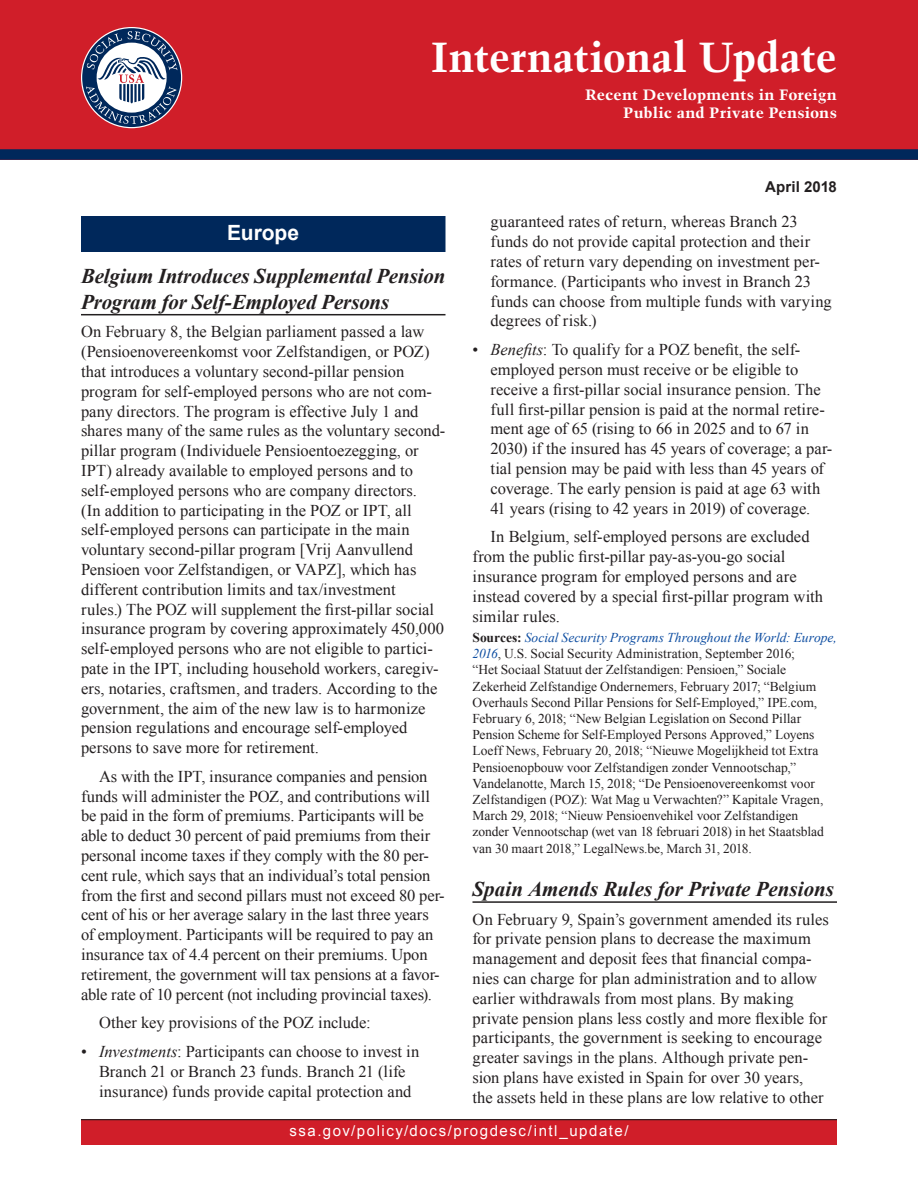
<style>
.page{position:relative;width:918px;height:1188px;background:#fff}
.page>*{position:absolute;margin:0;border:0;box-sizing:border-box;transform-origin:0 0}
.t1{font:700 42px "Trump Mediaeval";color:#fff}
.Heading2{font:italic 700 21px/25.2px "Times New Roman";letter-spacing:-.005em;color:#231f20}
.Heading1__Section{font:700 21px "Arial";color:#fff}
.ParaFirst{font:16.5px/19.8px "Times New Roman";color:#231f20}
.Para{font:16.5px/19.8px "Times New Roman";letter-spacing:-.005em;color:#231f20}
.t2{font:700 15px/18px "Trump Mediaeval";letter-spacing:.005em;color:#fff;text-align:right;scale:1.1 1}
.Front_Page_URL{font:15px "Arial";letter-spacing:.105em;color:#fff}
.t3{font:700 15px "Arial";letter-spacing:.01em;color:#231f20}
.Source{font:13.5px/16.2px "Times New Roman";letter-spacing:-.005em;color:#231f20}
.s1{font-style:italic}
.s2{font-weight:700}
.s3{font-style:italic;color:#0d4da1}
</style>
<div class="page">
<div style="left:0;top:0;width:918px;height:160px;background:#d01e29"></div>
<div style="left:0;top:149px;width:918px;height:11px;background:#00285b"></div>
<div style="left:81px;top:1119px;width:756px;height:26px;background:#d01e29"></div>
<hr style="left:81px;top:1119px;width:756px;height:1px;background:#231f20">
<div style="left:82px;top:28px;width:99px;height:99px;background:#00285b;border-radius:50%"></div>
<svg style="left:86px;top:31px;width:91px;height:93px"></svg>
<div style="left:81px;top:216px;width:365px;height:36px;background:#00285b"></div>
<hr style="left:81px;top:314px;width:365px;height:1px;background:#231f20">
<hr style="left:472px;top:901px;width:365px;height:2px;background:#231f20">
<h1 class="t1" style="left:431px;top:31px;width:407px">International Update</h1>
<p class="t2" style="left:585px;top:86px;width:231px">Recent Developments in Foreign<br>Public and Private Pensions</p>
<p class="Heading1__Section" style="left:227px;top:219px;width:74px">Europe</p>
<p class="Heading2" style="left:81px;top:263px;width:366px">Belgium Introduces Supplemental Pension<br>Program for Self-Employed Persons</p>
<p class="ParaFirst" style="left:81px;top:322px;width:366px">On February 8, the Belgian parliament passed a law (Pensioenovereenkomst voor Zelfstandigen, or POZ) that introduces a voluntary second-pillar pension program for self-employed persons who are not com&shy;pany directors. The program is effective July 1 and shares many of the same rules as the voluntary second&shy;pillar program (Individuele Pensioentoezegging, or IPT) already available to employed persons and to self-employed persons who are company directors.<br>(In addition to participating in the POZ or IPT, all self-employed persons can participate in the main voluntary second-pillar program [Vrij Aanvullend Pensioen voor Zelfstandigen, or VAPZ], which has different contribution limits and tax/investment<br>rules.) The POZ will supplement the first-pillar social insurance program by covering approximately 450,000 self-employed persons who are not eligible to partici&shy;pate in the IPT, including household workers, caregiv&shy;ers, notaries, craftsmen, and traders. According to the government, the aim of the new law is to harmonize pension regulations and encourage self-employed persons to save more for retirement.</p>
<p class="Para" style="left:81px;top:766px;width:365px;text-indent:18px">As with the IPT, insurance companies and pension funds will administer the POZ, and contributions will be paid in the form of premiums. Participants will be able to deduct 30 percent of paid premiums from their personal income taxes if they comply with the 80 per&shy;cent rule, which says that an individual’s total pension from the first and second pillars must not exceed 80 per&shy;cent of his or her average salary in the last three years of employment. Participants will be required to pay an insurance tax of 4.4 percent on their premiums. Upon retirement, the government will tax pensions at a favor&shy;able rate of 10 percent (not including provincial taxes).</p>
<p class="Para" style="left:99px;top:1013px;width:273px">Other key provisions of the POZ include:</p>
<p class="ParaFirst" style="left:99px;top:1042px;width:322px;text-indent:-18px">• <span class="s1">Investments</span>: Participants can choose to invest in<br>Branch 21 or Branch 23 funds. Branch 21 (life insurance) funds provide capital protection and</p>
<p class="t3" style="left:765px;top:177px;width:73px">April 2018</p>
<p class="ParaFirst" style="left:491px;top:212px;width:343px">guaranteed rates of return, whereas Branch 23 funds do not provide capital protection and their rates of return vary depending on investment per&shy;formance. (Participants who invest in Branch 23 funds can choose from multiple funds with varying degrees of risk.)</p>
<p class="ParaFirst" style="left:491px;top:340px;width:343px;text-indent:-18px">• <span class="s1">Benefits</span>: To qualify for a POZ benefit, the self&shy;employed person must receive or be eligible to receive a first-pillar social insurance pension. The full first-pillar pension is paid at the normal retire&shy;ment age of 65 (rising to 66 in 2025 and to 67 in 2030) if the insured has 45 years of coverage; a par&shy;tial pension may be paid with less than 45 years of coverage. The early pension is paid at age 63 with 41 years (rising to 42 years in 2019) of coverage.</p>
<p class="Para" style="left:472px;top:527px;width:352px;text-indent:18px">In Belgium, self-employed persons are excluded from the public first-pillar pay-as-you-go social insurance program for employed persons and are instead covered by a special first-pillar program with similar rules.</p>
<p class="Source" style="left:472px;top:629px;width:366px"><span class="s2">Sources:</span> <span class="s3">Social Security Programs Throughout the World: Europe, 2016</span>, U.S. Social Security Administration, September 2016;<br>“Het Sociaal Statuut der Zelfstandigen: Pensioen,” Sociale Zekerheid Zelfstandige Ondernemers, February 2017; “Belgium Overhauls Second Pillar Pensions for Self-Employed,” IPE.com, February 6, 2018; “New Belgian Legislation on Second Pillar Pension Scheme for Self-Employed Persons Approved,” Loyens Loeff News, February 20, 2018; “Nieuwe Mogelijkheid tot Extra Pensioenopbouw voor Zelfstandigen zonder Vennootschap,” Vandelanotte, March 15, 2018; “De Pensioenovereenkomst voor Zelfstandigen (POZ): Wat Mag u Verwachten?” Kapitale Vragen, March 29, 2018; “Nieuw Pensioenvehikel voor Zelfstandigen zonder Vennootschap (wet van 18 februari 2018) in het Staatsblad van 30 maart 2018,” LegalNews.be, March 31, 2018.</p>
<p class="Heading2" style="left:472px;top:876px;width:363px">Spain Amends Rules for Private Pensions</p>
<p class="ParaFirst" style="left:472px;top:909px;width:358px">On February 9, Spain’s government amended its rules for private pension plans to decrease the maximum management and deposit fees that financial compa&shy;nies can charge for plan administration and to allow earlier withdrawals from most plans. By making private pension plans less costly and more flexible for participants, the government is seeking to encourage greater savings in the plans. Although private pen&shy;sion plans have existed in Spain for over 30 years,<br>the assets held in these plans are low relative to other</p>
<p class="Front_Page_URL" style="left:289px;top:1121px;width:341px">ssa.gov/policy/docs/progdesc/intl_update/</p>
</div>
